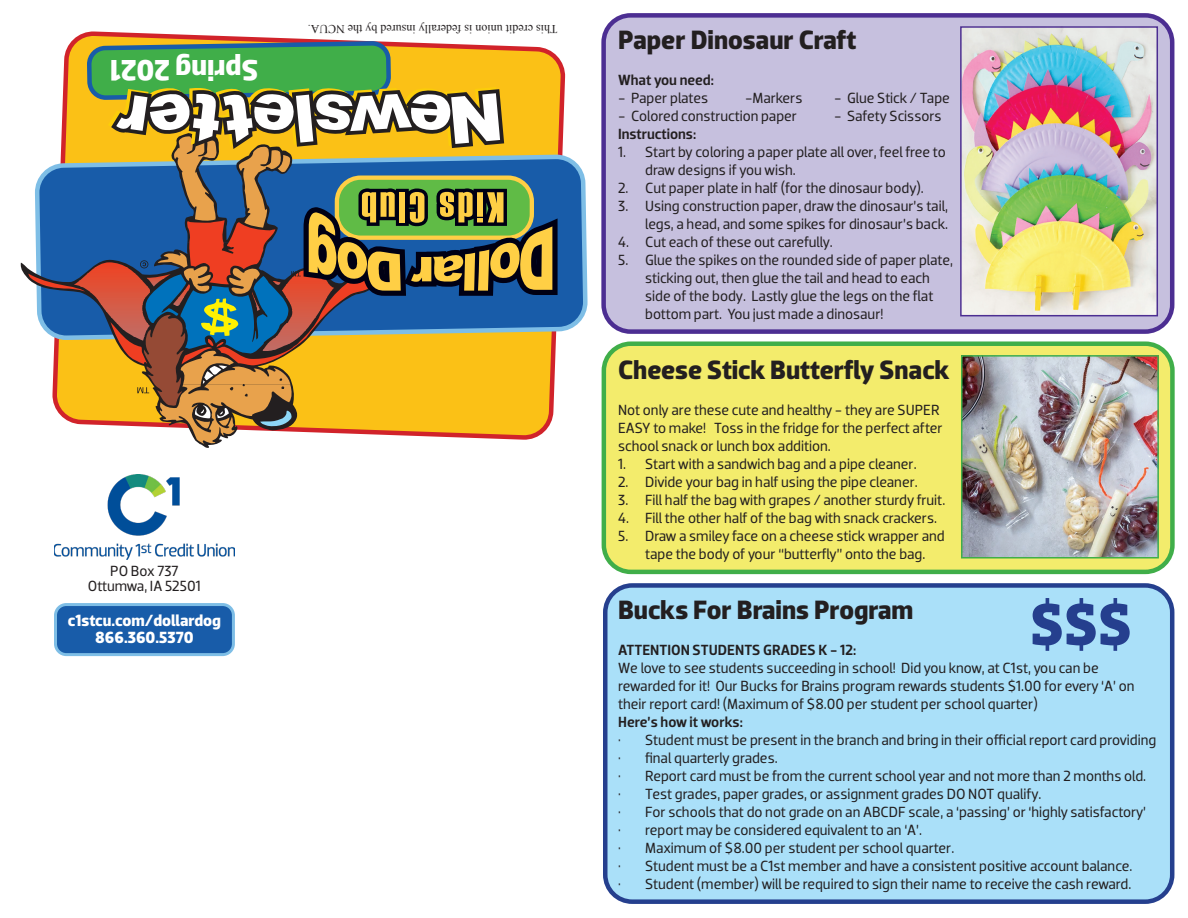
<style>
.page{position:relative;width:1188px;height:918px;background:#fff}
.page>*{position:absolute;margin:0;border:0;box-sizing:border-box;transform-origin:0 0}
.t1{font:700 60px "Dobra Slab";color:#253f8e}
.t2{font:700 30px "Dobra";color:#fff}
.t3{font:700 27px "Dobra";color:#231f20}
.t4{font:700 16.5px "Dobra";color:#fff}
.t5{font:15px/18px "Dobra";color:#231f20}
.t6{font:500 15px "Dobra";color:#231f20}
.t7{font:12px "Times New Roman";color:#231f20}
</style>
<div class="page">
<svg style="left:70px;top:31px;width:497px;height:126px"></svg>
<svg style="left:558px;top:157px;width:30px;height:175px;background:#437fbd"></svg>
<svg style="left:28px;top:43px;width:530px;height:402px"></svg>
<img style="left:54px;top:475px;width:181px;height:85px">
<div style="left:56px;top:605px;width:177px;height:50px;background:#185ca9;border-radius:11px"></div>
<div style="left:54px;top:603px;width:181px;height:53px;border:3px solid #7ebee6;border-radius:11px"></div>
<div style="left:604px;top:15px;width:568px;height:317px;background:#c6c0de;border-radius:27px"></div>
<div style="left:601px;top:13px;width:573px;height:321px;border:4px solid #4c2e92;border-radius:27px"></div>
<div style="left:605px;top:585px;width:567px;height:317px;background:#aae0f9;border-radius:27px"></div>
<div style="left:603px;top:583px;width:571px;height:321px;border:4px solid #253f8e;border-radius:27px"></div>
<div style="left:604px;top:344px;width:568px;height:228px;background:#f3ec6c;border-radius:27px"></div>
<div style="left:602px;top:341px;width:573px;height:233px;border:4px solid #40ae49;border-radius:27px"></div>
<img style="left:963px;top:29px;width:192px;height:284px">
<div style="left:960px;top:26px;width:198px;height:290px;border:2px solid #4c2e92"></div>
<img style="left:964px;top:358px;width:192px;height:198px">
<div style="left:961px;top:355px;width:198px;height:204px;border:2px solid #40ae49"></div>
<p class="t2" style="left:258px;top:88px;width:150px;rotate:-180deg">Spring 2021</p>
<p class="t7" style="left:558px;top:37px;width:251px;rotate:-180deg">This credit union is federally insured by the NCUA.</p>
<p class="t5" style="left:110px;top:562px;width:70px">PO Box 737</p>
<p class="t5" style="left:88px;top:577px;width:114px">Ottumwa, IA 52501</p>
<p class="t4" style="left:68px;top:611px;width:155px">c1stcu.com/dollardog</p>
<p class="t4" style="left:95px;top:627px;width:100px">866.360.5370</p>
<p class="t3" style="left:618px;top:24px;width:240px">Paper Dinosaur Craft</p>
<p class="t6" style="left:618px;top:71px;width:97px">What you need:</p>
<p class="t5" style="left:618px;top:89px;width:92px">- Paper plates</p>
<p class="t5" style="left:745px;top:89px;width:59px">-Markers</p>
<p class="t5" style="left:834px;top:89px;width:117px">- Glue Stick / Tape</p>
<p class="t5" style="left:618px;top:107px;width:181px">- Colored construction paper</p>
<p class="t5" style="left:834px;top:107px;width:109px">- Safety Scissors</p>
<p class="t6" style="left:618px;top:125px;width:80px">Instructions:</p>
<p class="t5" style="left:645px;top:143px;width:302px;text-indent:-27px">1. Start by coloring a paper plate all over, feel free to draw designs if you wish.</p>
<p class="t5" style="left:618px;top:179px;width:307px">2. Cut paper plate in half (for the dinosaur body).</p>
<p class="t5" style="left:618px;top:197px;width:331px;text-align:right">3. Using construction paper, draw the dinosaur’s tail, legs, a head, and some spikes for dinosaur’s back.</p>
<p class="t5" style="left:618px;top:233px;width:216px">4. Cut each of these out carefully.</p>
<p class="t5" style="left:645px;top:251px;width:309px;text-indent:-27px">5. Glue the spikes on the rounded side of paper plate, sticking out, then glue the tail and head to each side of the body. Lastly glue the legs on the flat bottom part. You just made a dinosaur!</p>
<p class="t3" style="left:618px;top:354px;width:333px">Cheese Stick Butterfly Snack</p>
<p class="t5" style="left:618px;top:401px;width:326px">Not only are these cute and healthy - they are SUPER<br>EASY to make! Toss in the fridge for the perfect after school snack or lunch box addition.</p>
<p class="t5" style="left:618px;top:455px;width:300px">1. Start with a sandwich bag and a pipe cleaner.</p>
<p class="t5" style="left:618px;top:473px;width:301px">2. Divide your bag in half using the pipe cleaner.</p>
<p class="t5" style="left:618px;top:491px;width:329px">3. Fill half the bag with grapes / another sturdy fruit.</p>
<p class="t5" style="left:618px;top:509px;width:320px">4. Fill the other half of the bag with snack crackers.</p>
<p class="t5" style="left:618px;top:527px;width:328px;text-align:center">5. Draw a smiley face on a cheese stick wrapper and tape the body of your “butterfly” onto the bag.</p>
<p class="t1" style="left:1030px;top:589px;width:103px">$$$</p>
<p class="t3" style="left:618px;top:594px;width:297px">Bucks For Brains Program</p>
<p class="t6" style="left:618px;top:641px;width:240px">ATTENTION STUDENTS GRADES K - 12:</p>
<p class="t5" style="left:618px;top:659px;width:518px">We love to see students succeeding in school! Did you know, at C1st, you can be rewarded for it! Our Bucks for Brains program rewards students $1.00 for every ‘A’ on their report card! (Maximum of $8.00 per student per school quarter)</p>
<p class="t6" style="left:618px;top:713px;width:126px">Here’s how it works:</p>
<p class="t5" style="left:618px;top:731px;width:540px">• Student must be present in the branch and bring in their official report card providing</p>
<p class="t5" style="left:618px;top:749px;width:161px">• final quarterly grades.</p>
<p class="t5" style="left:618px;top:767px;width:530px">• Report card must be from the current school year and not more than 2 months old.</p>
<p class="t5" style="left:618px;top:785px;width:425px">• Test grades, paper grades, or assignment grades DO NOT qualify.</p>
<p class="t5" style="left:618px;top:803px;width:529px">• For schools that do not grade on an ABCDF scale, a ‘passing’ or ‘highly satisfactory’</p>
<p class="t5" style="left:618px;top:821px;width:305px">• report may be considered equivalent to an ‘A’.</p>
<p class="t5" style="left:618px;top:839px;width:338px">• Maximum of $8.00 per student per school quarter.</p>
<p class="t5" style="left:618px;top:857px;width:516px">• Student must be a C1st member and have a consistent positive account balance.</p>
<p class="t5" style="left:618px;top:875px;width:515px">• Student (member) will be required to sign their name to receive the cash reward.</p>
</div>
